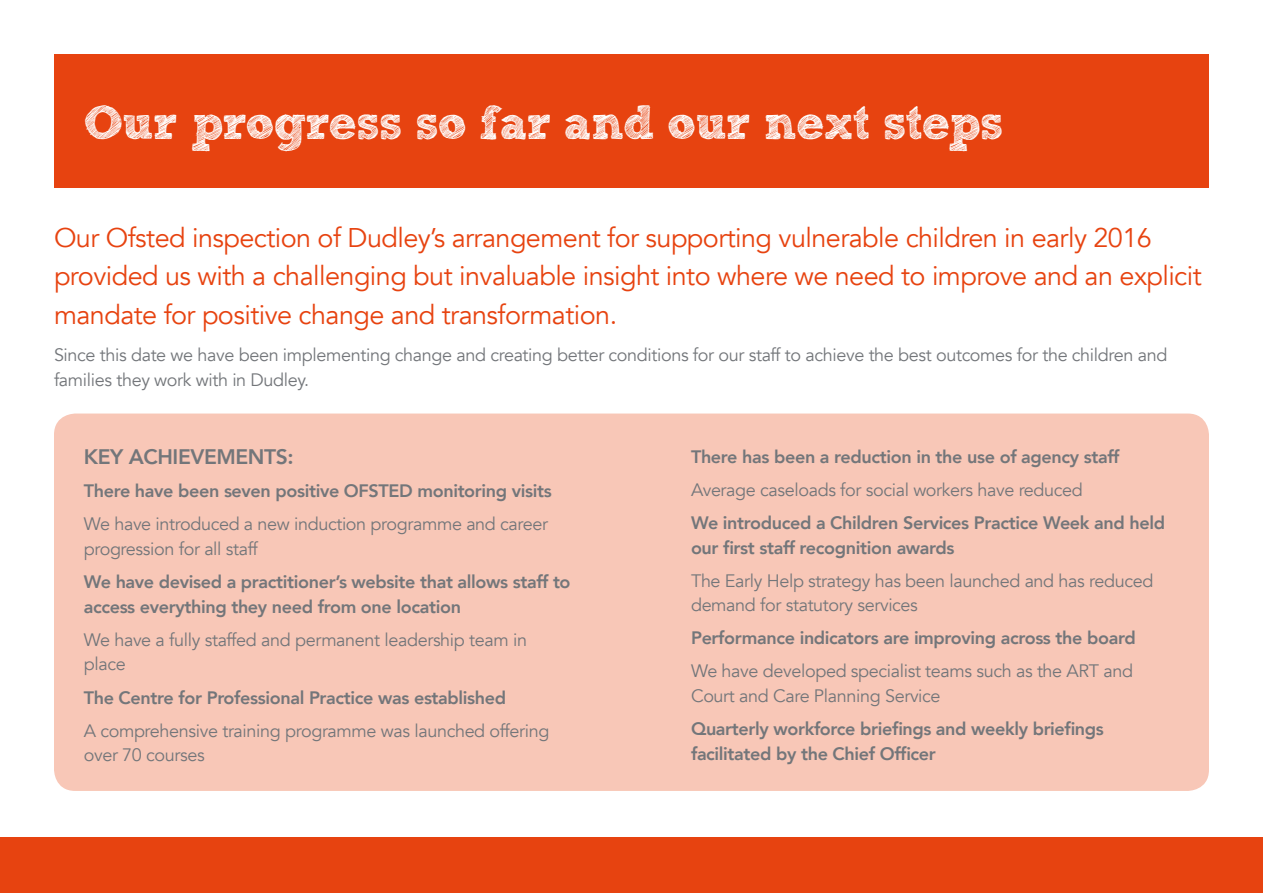
<style>
.page{position:relative;width:1263px;height:893px;background:#fff}
.page>*{position:absolute;margin:0;border:0;box-sizing:border-box;transform-origin:0 0}
.t1{font:700 48px "freeversion Sketch Block";letter-spacing:-.02em;color:#fff}
.t2{font:27px/38.4px "Avenir";letter-spacing:-.02em;color:#e74310}
.t3{font:800 21px "Avenir";letter-spacing:-.02em;color:#73767a}
.t4{font:18px/24.6px "Avenir";letter-spacing:-.02em;color:#73767a}
.t5{font:800 18px/24.6px "Avenir";letter-spacing:-.02em;color:#73767a}
</style>
<div class="page">
<div style="left:0;top:838px;width:1263px;height:55px;background:#e74310"></div>
<div style="left:54px;top:54px;width:1155px;height:133px;background:#e74310"></div>
<div style="left:54px;top:414px;width:1155px;height:377px;background:#f8c7b7;border-radius:21px"></div>
<p class="t1" style="left:84px;top:104px;width:921px">Our progress so far and our next steps</p>
<p class="t2" style="left:54px;top:219px;width:1149px">Our Ofsted inspection of Dudley’s arrangement for supporting vulnerable children in early 2016 provided us with a challenging but invaluable insight into where we need to improve and an explicit mandate for positive change and transformation.</p>
<p class="t4" style="left:54px;top:343px;width:1115px">Since this date we have been implementing change and creating better conditions for our staff to achieve the best outcomes for the children and families they work with in Dudley.</p>
<p class="t3" style="left:84px;top:441px;width:211px">KEY ACHIEVEMENTS:</p>
<p class="t5" style="left:84px;top:479px;width:469px">There have been seven positive OFSTED monitoring visits</p>
<p class="t4" style="left:84px;top:512px;width:466px">We have introduced a new induction programme and career progression for all staff</p>
<p class="t5" style="left:84px;top:570px;width:488px">We have devised a practitioner’s website that allows staff to access everything they need from one location</p>
<p class="t4" style="left:84px;top:628px;width:445px">We have a fully staffed and permanent leadership team in place</p>
<p class="t5" style="left:84px;top:685px;width:424px">The Centre for Professional Practice was established</p>
<p class="t4" style="left:84px;top:718px;width:467px">A comprehensive training programme was launched offering over 70 courses</p>
<p class="t5" style="left:691px;top:444px;width:430px">There has been a reduction in the use of agency staff</p>
<p class="t4" style="left:691px;top:478px;width:393px">Average caseloads for social workers have reduced</p>
<p class="t5" style="left:691px;top:510px;width:475px">We introduced a Children Services Practice Week and held our first staff recognition awards</p>
<p class="t4" style="left:691px;top:568px;width:464px">The Early Help strategy has been launched and has reduced demand for statutory services</p>
<p class="t5" style="left:691px;top:626px;width:446px">Performance indicators are improving across the board</p>
<p class="t4" style="left:691px;top:659px;width:444px">We have developed specialist teams such as the ART and<br>Court and Care Planning Service</p>
<p class="t5" style="left:691px;top:717px;width:414px">Quarterly workforce briefings and weekly briefings facilitated by the Chief Officer</p>
</div>
